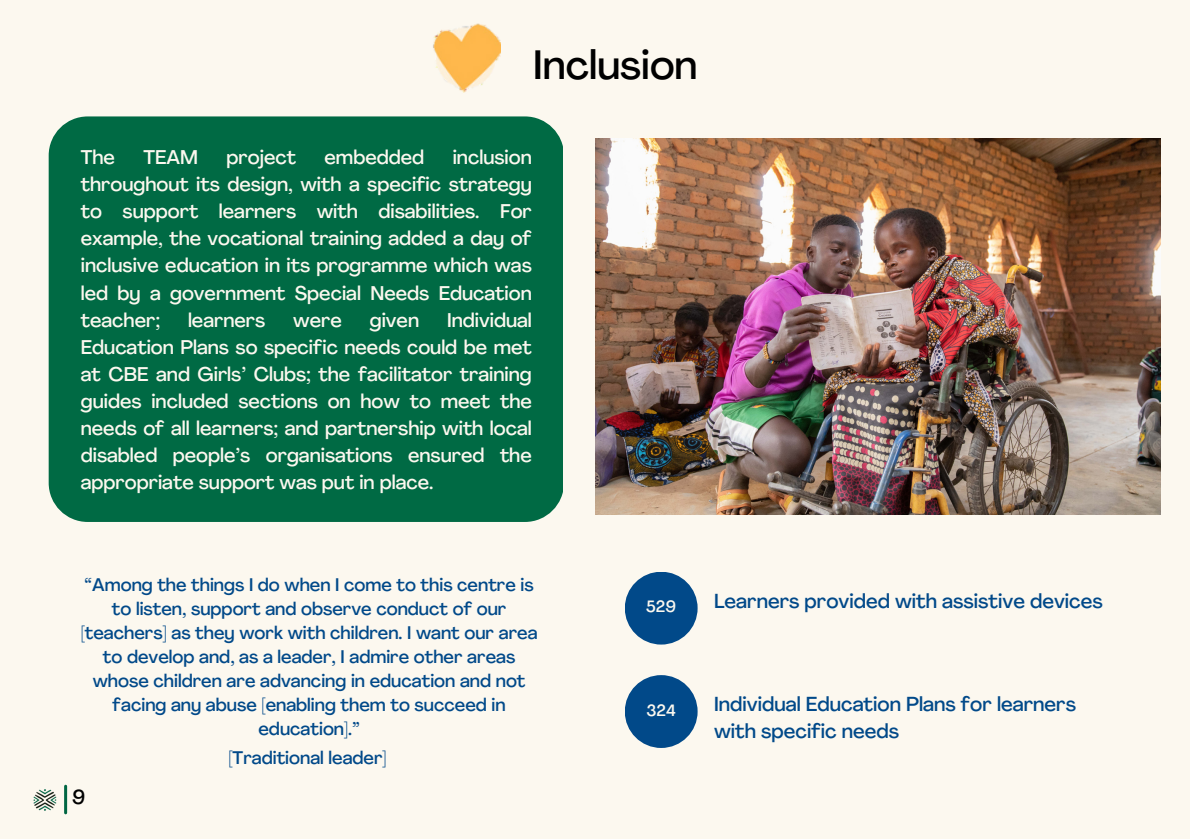
<style>
.page{position:relative;width:1190px;height:839px;background:#fff}
.page>*{position:absolute;margin:0;border:0;box-sizing:border-box;transform-origin:0 0}
.t1{font:500 40.4px "Agrandir";color:#000}
.t2{font:500 20px/27px "Agrandir";color:#014989}
.t3{font:500 20px "Agrandir";color:#000}
.t4{font:500 19.6px/27px "Agrandir";color:#fcf8ef;text-align:justify}
.t5{font:500 18px/24px "Agrandir";color:#014989;text-align:center}
.t6{font:500 16.2px "Agrandir";color:#fcf8ef}
</style>
<div class="page">
<div style="left:0;top:0;width:1190px;height:838px;background:#fcf8ef"></div>
<img style="left:33px;top:789px;width:24px;height:22px">
<hr style="left:64px;top:786px;width:3px;height:26px;background:#006643">
<div style="left:49px;top:116px;width:514px;height:406px;background:#006a44;border-radius:39px"></div>
<img style="left:433px;top:23px;width:68px;height:70px">
<img style="left:595px;top:138px;width:566px;height:377px">
<div style="left:625px;top:571px;width:73px;height:73px;background:#014989;border-radius:50%"></div>
<div style="left:625px;top:675px;width:73px;height:73px;background:#014989;border-radius:50%"></div>
<p class="t1" style="left:533px;top:49px;width:166px">Inclusion</p>
<h2 class="t4" style="left:81px;top:146px;width:453px;text-indent:372px">inclusion throughout its design, with a specific strategy to support learners with disabilities. For example, the vocational training added a day of inclusive education in its programme which was led by a government Special Needs Education teacher;</h2>
<h2 class="t4" style="left:81px;top:146px;width:36px">The</h2>
<h2 class="t4" style="left:143px;top:146px;width:56px">TEAM</h2>
<h2 class="t4" style="left:227px;top:146px;width:71px">project</h2>
<h2 class="t4" style="left:325px;top:146px;width:101px">embedded</h2>
<h2 class="t4" style="left:81px;top:308px;width:453px;text-indent:366px">Individual Education Plans so specific needs could be met at CBE and Girls’ Clubs; the facilitator training guides included sections on how to meet the needs of all learners; and partnership with local disabled people’s organisations ensured the appropriate support was put in place.</h2>
<h2 class="t4" style="left:188px;top:308px;width:79px">learners</h2>
<h2 class="t4" style="left:293px;top:308px;width:50px">were</h2>
<h2 class="t4" style="left:370px;top:308px;width:51px">given</h2>
<p class="t5" style="left:81px;top:574px;width:457px">“Among the things I do when I come to this centre is to listen, support and observe conduct of our [teachers] as they work with children. I want our area to develop and, as a leader, I admire other areas whose children are advancing in education and not facing any abuse [enabling them to succeed in education].”</p>
<h2 class="t5" style="left:228px;top:747px;width:160px">[Traditional leader]</h2>
<h1 class="t3" style="left:72px;top:789px;width:15px">9</h1>
<h2 class="t6" style="left:646px;top:600px;width:31px">529</h2>
<p class="t2" style="left:714px;top:589px;width:390px">Learners provided with assistive devices</p>
<h2 class="t6" style="left:647px;top:703px;width:31px">324</h2>
<p class="t2" style="left:714px;top:692px;width:363px">Individual Education Plans for learners with specific needs</p>
</div>
